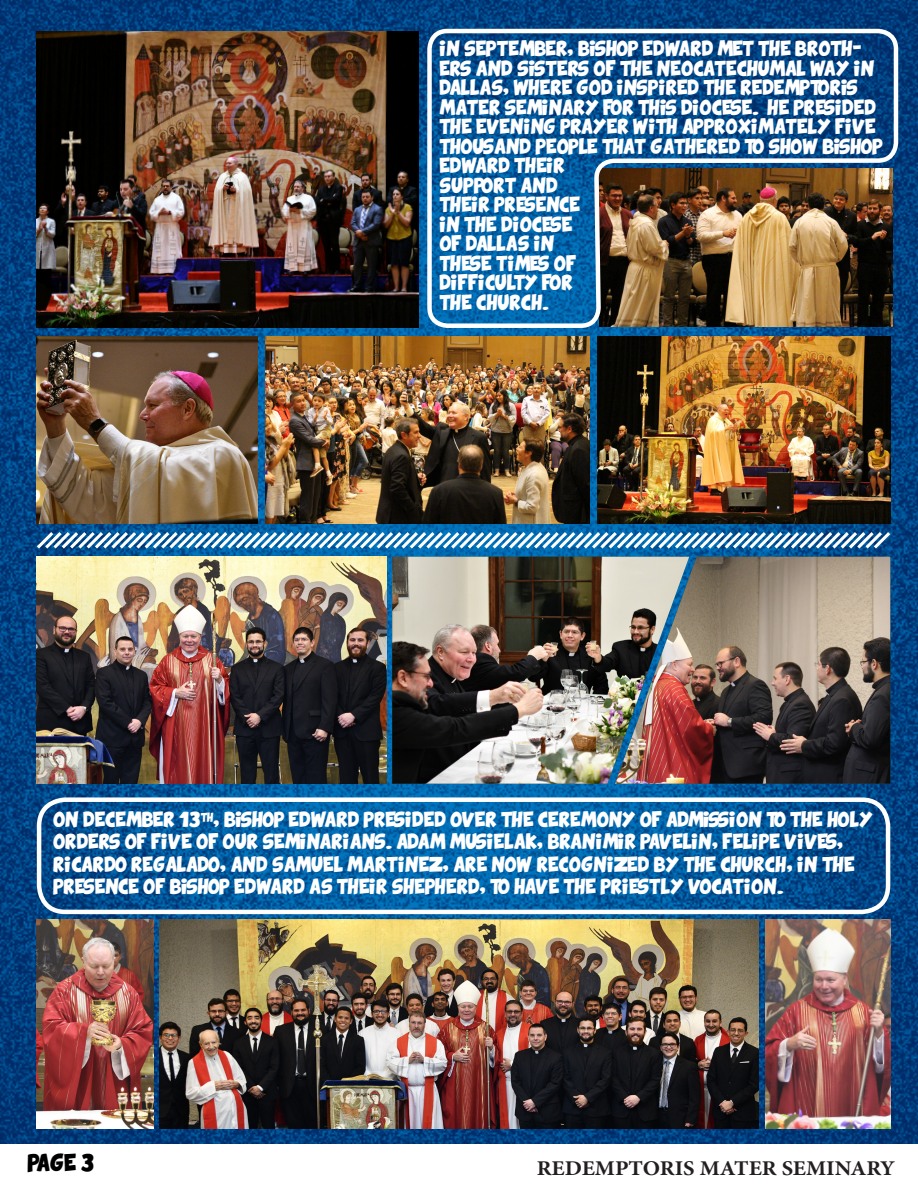
<style>
.page{position:relative;width:918px;height:1188px;background:#fff}
.page>*{position:absolute;margin:0;border:0;box-sizing:border-box;transform-origin:0 0}
.t1{font:700 21px "Minion Pro";color:#231f20;scale:1.08 1}
.t2{font:12px "Comix Loud";color:#000}
.t3{font:10.5px/19.5px "Comix Loud";color:#fff}
</style>
<div class="page">
<div style="left:0;top:0;width:918px;height:1146px;background:#232562;opacity:.75"></div>
<div style="left:37px;top:797px;width:853px;height:117px;border:4px solid #fff;border-radius:26px"></div>
<img style="left:37px;top:31px;width:381px;height:297px">
<img style="left:37px;top:336px;width:220px;height:188px">
<img style="left:265px;top:336px;width:324px;height:188px">
<img style="left:597px;top:336px;width:293px;height:188px">
<svg style="left:34px;top:529px;width:860px;height:23px"></svg>
<img style="left:160px;top:920px;width:598px;height:209px">
<img style="left:37px;top:557px;width:350px;height:227px">
<img style="left:689px;top:557px;width:201px;height:227px">
<img style="left:392px;top:557px;width:297px;height:227px">
<img style="left:37px;top:920px;width:117px;height:209px">
<img style="left:766px;top:920px;width:124px;height:209px">
<img style="left:425px;top:27px;width:475px;height:303px">
<p class="t3" style="left:439px;top:40px;width:445px">IN SEPTEMBER, BISHOP EDWARD MET THE BROTH-<br>ERS AND SISTERS OF THE NEOCATECHUMAL WAY IN<br>DALLAS, WHERE GOD INSPIRED THE REDEMPTORIS<br>MATER SEMINARY FOR THIS DIOCESE. HE PRESIDED<br>THE EVENING PRAYER WITH APPROXIMATELY FIVE<br>THOUSAND PEOPLE THAT GATHERED TO SHOW BISHOP<br>EDWARD THEIR<br>SUPPORT AND<br>THEIR PRESENCE<br>IN THE DIOCESE<br>OF DALLAS IN<br>THESE TIMES OF<br>DIFFICULTY FOR<br>THE CHURCH.</p>
<p class="t3" style="left:53px;top:809px;width:821px;line-height:22.5px">ON DECEMBER 13<sup>TH</sup>, BISHOP EDWARD PRESIDED OVER THE CEREMONY OF ADMISSION TO THE HOLY ORDERS OF FIVE OF OUR SEMINARIANS. ADAM MUSIELAK, BRANIMIR PAVELIN, FELIPE VIVES, RICARDO REGALADO, AND SAMUEL MARTINEZ, ARE NOW RECOGNIZED BY THE CHURCH, IN THE PRESENCE OF BISHOP EDWARD AS THEIR SHEPHERD, TO HAVE THE PRIESTLY VOCATION.</p>
<p class="t2" style="left:27px;top:1157px;width:69px">PAGE 3</p>
<p class="t1" style="left:537px;top:1153px;width:333px">REDEMPTORIS MATER SEMINARY</p>
</div>
